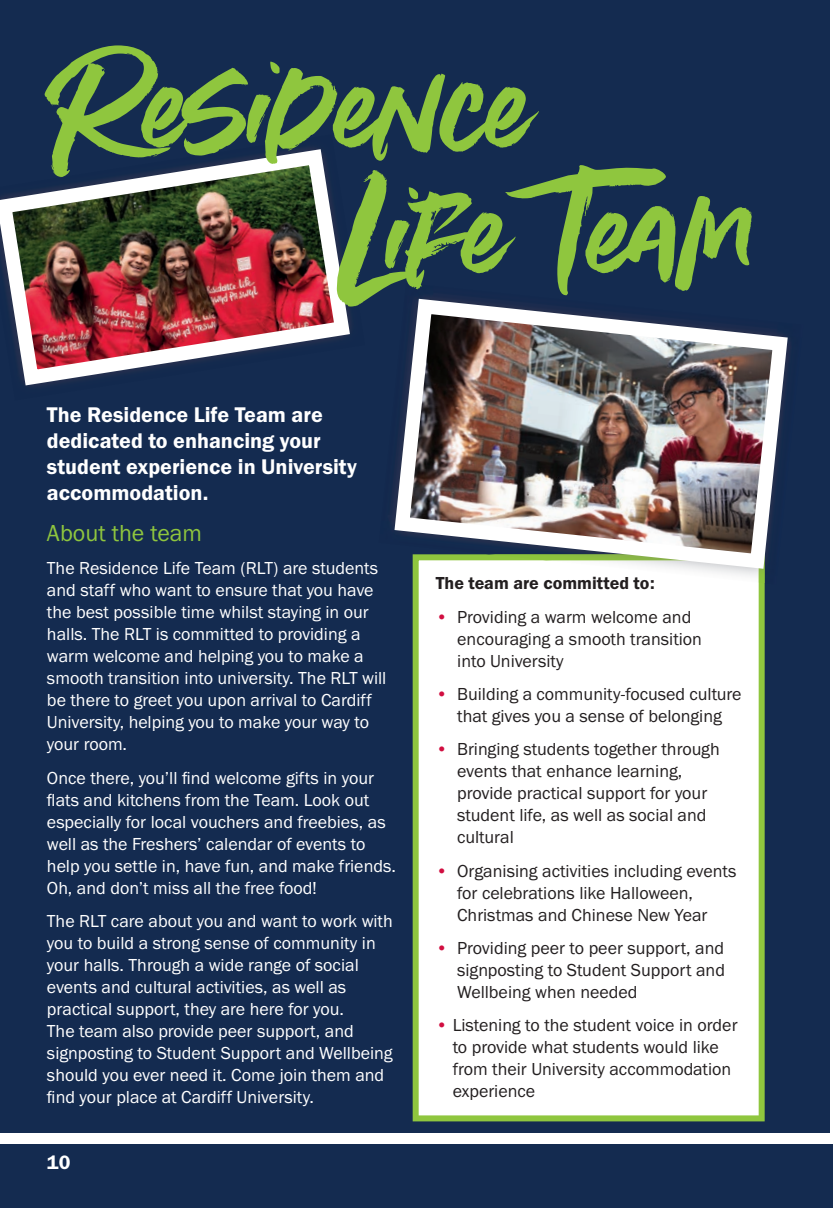
<style>
.page{position:relative;width:833px;height:1208px;background:#fff}
.page>*{position:absolute;margin:0;border:0;box-sizing:border-box;transform-origin:0 0}
.t1{font:198px "Summer Loving Solid";color:#8fc63e}
.t2{font:24px "Franklin Gothic URW Boo";color:#8fc63e}
.t3{font:22px/26px "Franklin Gothic URW Dem";color:#fff}
.t4{font:20px "Franklin Gothic URW Dem";color:#fff}
.t5{font:18px/22px "Franklin Gothic URW Boo";color:#fff}
.t6{font:18px/22px "Franklin Gothic URW Boo";color:#231f20}
.t7{font:18px "Franklin Gothic URW Dem";color:#231f20}
.s1{color:#d10e40}
</style>
<div class="page">
<div style="left:0;top:0;width:829px;height:1132px;background:#142b50"></div>
<img style="left:0;top:148px;width:351px;height:238px">
<div style="left:412px;top:584px;width:352px;height:537px;background:#fff"></div>
<img style="left:412px;top:576px;width:353px;height:8px">
<div style="left:489px;top:576px;width:275px;height:7px;background:#fff"></div>
<img style="left:391px;top:297px;width:399px;height:279px">
<div style="left:0;top:1144px;width:833px;height:64px;background:#142b50"></div>
<h1 class="t1" style="left:47px;top:-13px;width:481px">Residence</h1>
<h1 class="t1" style="left:336px;top:113px;width:417px">Life Team</h1>
<p class="t3" style="left:47px;top:401px;width:311px">The Residence Life Team are dedicated to enhancing your student experience in University accommodation.</p>
<h2 class="t2" style="left:47px;top:518px;width:157px">About the team</h2>
<p class="t5" style="left:47px;top:557px;width:341px">The Residence Life Team (RLT) are students and staff who want to ensure that you have the best possible time whilst staying in our halls. The RLT is committed to providing a warm welcome and helping you to make a smooth transition into university. The RLT will be there to greet you upon arrival to Cardiff University, helping you to make your way to your room.</p>
<p class="t5" style="left:47px;top:766px;width:350px">Once there, you’ll find welcome gifts in your flats and kitchens from the Team. Look out especially for local vouchers and freebies, as well as the Freshers’ calendar of events to help you settle in, have fun, and make friends.<br>Oh, and don’t miss all the free food!</p>
<p class="t5" style="left:47px;top:909px;width:347px">The RLT care about you and want to work with you to build a strong sense of community in your halls. Through a wide range of social events and cultural activities, as well as practical support, they are here for you.<br>The team also provide peer support, and signposting to Student Support and Wellbeing should you ever need it. Come join them and find your place at Cardiff University.</p>
<p class="t4" style="left:47px;top:1149px;width:25px">10</p>
<p class="t7" style="left:435px;top:572px;width:221px">The team are committed to:</p>
<p class="t6" style="left:457px;top:605px;width:246px;text-indent:-22px"><span class="s1">•</span> Providing a warm welcome and encouraging a smooth transition into University</p>
<p class="t6" style="left:435px;top:683px;width:307px;text-align:center"><span class="s1">•</span> Building a community-focused culture that gives you a sense of belonging</p>
<p class="t6" style="left:457px;top:738px;width:264px;text-indent:-22px"><span class="s1">•</span> Bringing students together through events that enhance learning, provide practical support for your student life, as well as social and cultural</p>
<p class="t6" style="left:457px;top:859px;width:281px;text-indent:-22px"><span class="s1">•</span> Organising activities including events for celebrations like Halloween,<br>Christmas and Chinese New Year</p>
<p class="t6" style="left:457px;top:936px;width:269px;text-align:justify;text-indent:-22px"><span class="s1">•</span> Providing peer to peer support, and signposting to Student Support and Wellbeing when needed</p>
<p class="t6" style="left:452px;top:1014px;width:286px;text-indent:-17px"><span class="s1">•</span> Listening to the student voice in order to provide what students would like from their University accommodation experience</p>
</div>
